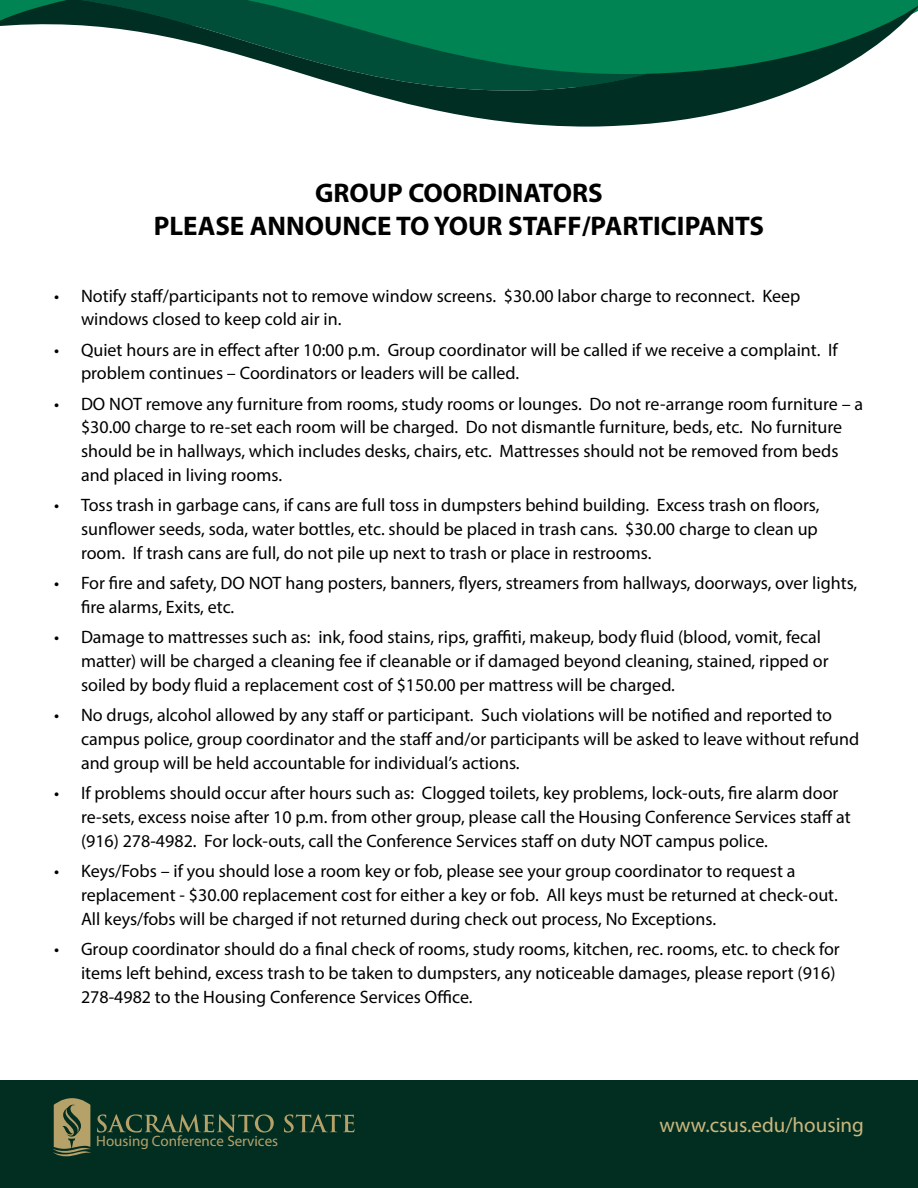
<style>
.page{position:relative;width:918px;height:1188px;background:#fff}
.page>*{position:absolute;margin:0;border:0;box-sizing:border-box;transform-origin:0 0}
.t1{font:700 27px/32.4px "Myriad Pro";color:#000;text-align:center}
.t2{font:21px "Myriad Pro";color:#cbb77c}
.t3{font:18px/24px "Myriad Pro";color:#000}
.t4{font:15px "Myriad Pro";color:#b6a269}
</style>
<div class="page">
<svg style="left:0;top:0;width:918px;height:127px"></svg>
<div style="left:0;top:1080px;width:918px;height:108px;background:#022e22"></div>
<svg style="left:53px;top:1098px;width:38px;height:58px"></svg>
<svg style="left:97px;top:1114px;width:258px;height:19px"></svg>
<h1 class="t1" style="left:154px;top:176px;width:612px">GROUP COORDINATORS<br>PLEASE ANNOUNCE TO YOUR STAFF/PARTICIPANTS</h1>
<p class="t3" style="left:81px;top:283px;width:721px;text-indent:-27px">• Notify staff/participants not to remove window screens. $30.00 labor charge to reconnect. Keep windows closed to keep cold air in.</p>
<p class="t3" style="left:81px;top:337px;width:758px;text-indent:-27px">• Quiet hours are in effect after 10:00 p.m. Group coordinator will be called if we receive a complaint. If problem continues – Coordinators or leaders will be called.</p>
<p class="t3" style="left:81px;top:391px;width:784px;text-indent:-27px">• DO NOT remove any furniture from rooms, study rooms or lounges. Do not re-arrange room furniture – a $30.00 charge to re-set each room will be charged. Do not dismantle furniture, beds, etc. No furniture should be in hallways, which includes desks, chairs, etc. Mattresses should not be removed from beds and placed in living rooms.</p>
<p class="t3" style="left:81px;top:493px;width:740px;text-align:justify;text-indent:-27px">• Toss trash in garbage cans, if cans are full toss in dumpsters behind building. Excess trash on floors, sunflower seeds, soda, water bottles, etc. should be placed in trash cans. $30.00 charge to clean up room. If trash cans are full, do not pile up next to trash or place in restrooms.</p>
<p class="t3" style="left:81px;top:571px;width:778px;text-indent:-27px">• For fire and safety, DO NOT hang posters, banners, flyers, streamers from hallways, doorways, over lights, fire alarms, Exits, etc.</p>
<p class="t3" style="left:81px;top:625px;width:749px;text-indent:-27px">• Damage to mattresses such as: ink, food stains, rips, graffiti, makeup, body fluid (blood, vomit, fecal matter) will be charged a cleaning fee if cleanable or if damaged beyond cleaning, stained, ripped or soiled by body fluid a replacement cost of $150.00 per mattress will be charged.</p>
<p class="t3" style="left:81px;top:703px;width:780px;text-indent:-27px">• No drugs, alcohol allowed by any staff or participant. Such violations will be notified and reported to campus police, group coordinator and the staff and/or participants will be asked to leave without refund and group will be held accountable for individual’s actions.</p>
<p class="t3" style="left:81px;top:781px;width:771px;text-indent:-27px">• If problems should occur after hours such as: Clogged toilets, key problems, lock-outs, fire alarm door re-sets, excess noise after 10 p.m. from other group, please call the Housing Conference Services staff at (916) 278-4982. For lock-outs, call the Conference Services staff on duty NOT campus police.</p>
<p class="t3" style="left:81px;top:859px;width:758px;text-indent:-27px">• Keys/Fobs – if you should lose a room key or fob, please see your group coordinator to request a replacement - $30.00 replacement cost for either a key or fob. All keys must be returned at check-out.<br>All keys/fobs will be charged if not returned during check out process, No Exceptions.</p>
<p class="t3" style="left:81px;top:937px;width:760px;text-indent:-27px">• Group coordinator should do a final check of rooms, study rooms, kitchen, rec. rooms, etc. to check for items left behind, excess trash to be taken to dumpsters, any noticeable damages, please report (916)<br>278-4982 to the Housing Conference Services Office.</p>
<p class="t4" style="left:96px;top:1132px;width:183px">Housing Conference Services</p>
<p class="t2" style="left:659px;top:1112px;width:206px">www.csus.edu/housing</p>
</div>
